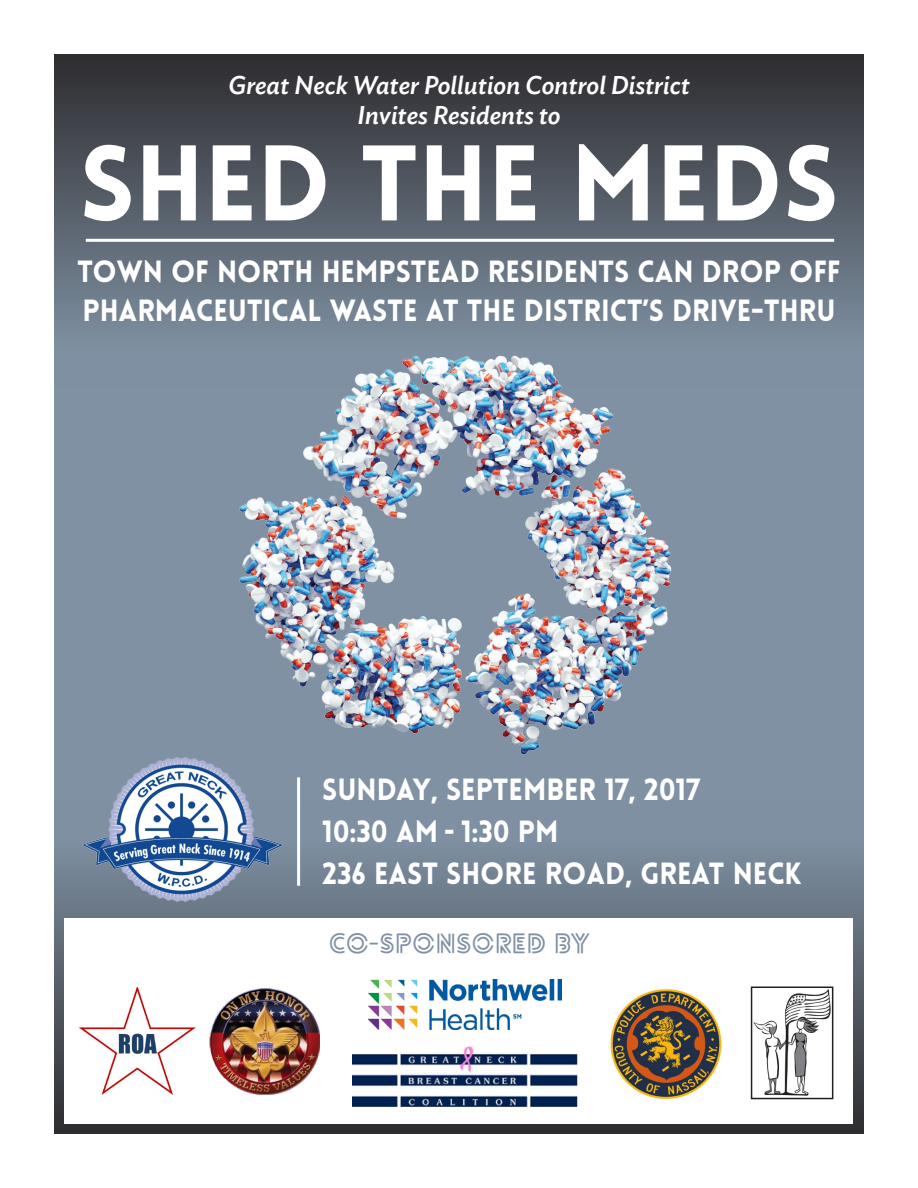
<style>
.page{position:relative;width:918px;height:1188px;background:#fff}
.page>*{position:absolute;margin:0;border:0;box-sizing:border-box;transform-origin:0 0}
.t1{font:900 105px "Lovelo";color:#fff}
.t2{font:900 30px "Lovelo";color:#fff;scale:.95 1}
.t3{font:700 27px "Lovelo Line";color:#7f91a3}
.t4{font:italic 500 25.5px "Ideal Sans";color:#fff}
</style>
<div class="page">
<div style="left:54px;top:54px;width:810px;height:1080px;background:#7f91a3"></div>
<svg style="left:54px;top:802px;width:810px;height:332px"></svg>
<div style="left:65px;top:918px;width:788px;height:205px;background:#fff"></div>
<div style="left:54px;top:54px;width:810px;height:332px;background:linear-gradient(to bottom,#2e2d30,#8699ad)"></div>
<img style="left:218px;top:341px;width:473px;height:414px">
<img style="left:210px;top:988px;width:110px;height:107px">
<img style="left:610px;top:988px;width:112px;height:112px">
<img style="left:754px;top:990px;width:76px;height:106px">
<div style="left:751px;top:987px;width:82px;height:112px;border:2px solid #231f20"></div>
<img style="left:353px;top:1046px;width:224px;height:61px">
<img style="left:369px;top:979px;width:192px;height:50px">
<img style="left:79px;top:988px;width:117px;height:107px">
<img style="left:83px;top:757px;width:200px;height:145px">
<hr style="left:297px;top:777px;width:3px;height:109px;background:#fff">
<hr style="left:86px;top:239px;width:748px;height:3px;background:#fff">
<p class="t4" style="left:228px;top:65px;width:463px">Great Neck Water Pollution Control District</p>
<p class="t4" style="left:357px;top:96px;width:205px">Invites Residents to</p>
<p class="t1" style="left:79px;top:118px;width:761px">SHED THE MEDS</p>
<p class="t2" style="left:77px;top:253px;width:805px">TOWN OF NORTH HEMPSTEAD RESIDENTS CAN DROP OFF</p>
<p class="t2" style="left:82px;top:292px;width:794px">PHARMACEUTICAL WASTE AT THE DISTRICT’S DRIVE-THRU</p>
<p class="t2" style="left:322px;top:771px;width:399px">SUNDAY, SEPTEMBER 17, 2017</p>
<p class="t2" style="left:322px;top:813px;width:250px">10:30 AM - 1:30 PM</p>
<p class="t2" style="left:322px;top:855px;width:506px">236 EAST SHORE ROAD, GREAT NECK</p>
<p class="t3" style="left:329px;top:927px;width:262px">CO-SPONSORED BY</p>
</div>
